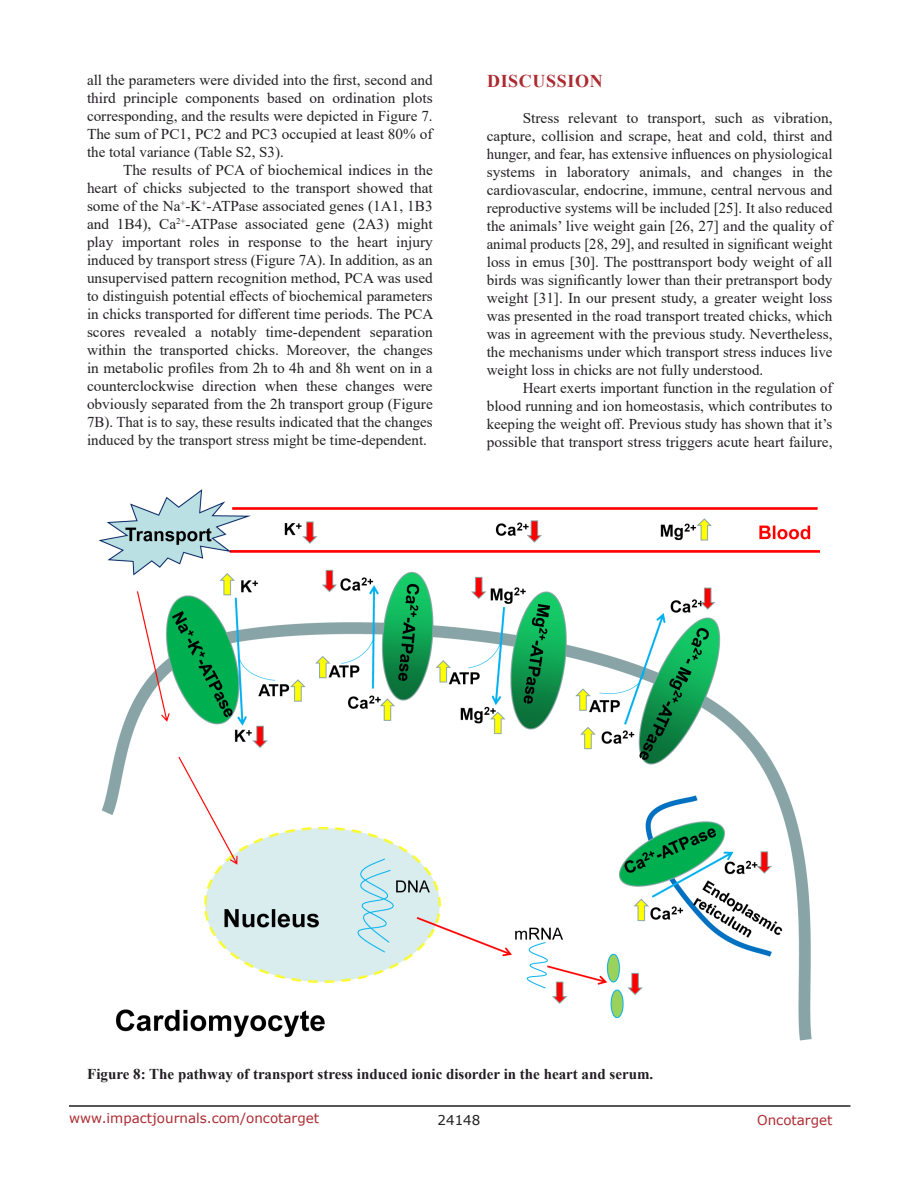
<style>
.page{position:relative;width:918px;height:1188px;background:#fff}
.page>*{position:absolute;margin:0;border:0;box-sizing:border-box;transform-origin:0 0}
.Heading{font:700 18px "Times New Roman";letter-spacing:.035em;color:#ac2b31}
.BodyText{font:15px/18px "Times New Roman";color:#221f22;text-align:justify}
.FigureText{font:700 15px "Times New Roman";color:#221f22}
.t1{font:13.5px "Verdana";color:#ac2b31}
.t2{font:13.5px "Verdana";color:#221f22}
</style>
<div class="page">
<hr style="left:69px;top:1105px;width:781px;height:2px;background:#231f20">
<img style="left:100px;top:489px;width:720px;height:552px">
<p class="BodyText" style="left:87px;top:71px;width:347px">all the parameters were divided into the first, second and third principle components based on ordination plots corresponding, and the results were depicted in Figure 7.<br>The sum of PC1, PC2 and PC3 occupied at least 80% of the total variance (Table S2, S3).</p>
<p class="BodyText" style="left:87px;top:161px;width:348px;text-indent:36px">The results of PCA of biochemical indices in the heart of chicks subjected to the transport showed that some of the Na<sup>+</sup>-K<sup>+</sup>-ATPase associated genes (1A1, 1B3 and 1B4), Ca<sup>2+</sup>-ATPase associated gene (2A3) might play important roles in response to the heart injury induced by transport stress (Figure 7A). In addition, as an unsupervised pattern recognition method, PCA was used to distinguish potential effects of biochemical parameters in chicks transported for different time periods. The PCA scores revealed a notably time-dependent separation within the transported chicks. Moreover, the changes in metabolic profiles from 2h to 4h and 8h went on in a counterclockwise direction when these changes were obviously separated from the 2h transport group (Figure 7B). That is to say, these results indicated that the changes induced by the transport stress might be time-dependent.</p>
<p class="Heading" style="left:487px;top:68px;width:117px">DISCUSSION</p>
<p class="BodyText" style="left:487px;top:109px;width:347px;text-indent:36px">Stress relevant to transport, such as vibration, capture, collision and scrape, heat and cold, thirst and hunger, and fear, has extensive influences on physiological systems in laboratory animals, and changes in the cardiovascular, endocrine, immune, central nervous and reproductive systems will be included [25]. It also reduced the animals’ live weight gain [26, 27] and the quality of animal products [28, 29], and resulted in significant weight loss in emus [30]. The posttransport body weight of all birds was significantly lower than their pretransport body weight [31]. In our present study, a greater weight loss was presented in the road transport treated chicks, which was in agreement with the previous study. Nevertheless, the mechanisms under which transport stress induces live weight loss in chicks are not fully understood.</p>
<p class="BodyText" style="left:487px;top:379px;width:347px;text-indent:36px">Heart exerts important function in the regulation of blood running and ion homeostasis, which contributes to keeping the weight off. Previous study has shown that it’s possible that transport stress triggers acute heart failure,</p>
<p class="FigureText" style="left:87px;top:1063px;width:568px">Figure 8: The pathway of transport stress induced ionic disorder in the heart and serum.</p>
<p class="t1" style="left:69px;top:1109px;width:252px">www.impactjournals.com/oncotarget</p>
<p class="t2" style="left:438px;top:1111px;width:44px">24148</p>
<p class="t1" style="left:757px;top:1111px;width:77px">Oncotarget</p>
</div>
